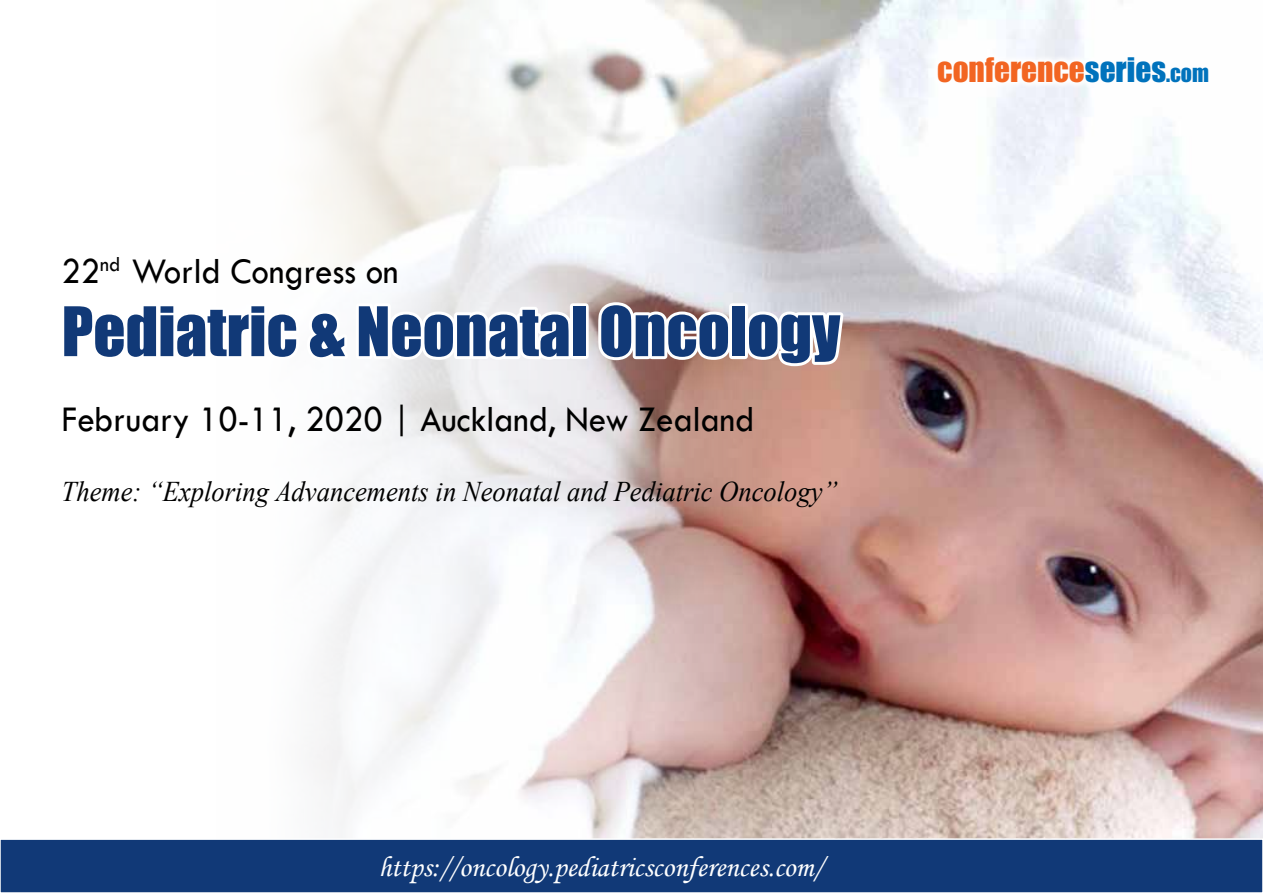
<style>
.page{position:relative;width:1263px;height:893px;background:#fff}
.page>*{position:absolute;margin:0;border:0;box-sizing:border-box;transform-origin:0 0}
.t1{font:63px "Impact";color:#113977}
.t2{font:37.5px "Tw Cen";color:#000;scale:.93 1}
.t3{font:31.2px "Impact";color:#f26522}
.t4{font:29.1px "Monotype Corsiva";color:#fff}
.t5{font:italic 28.5px "Times New Roman";color:#000;scale:.93 1}
.s1{color:#0072bc}
.s2{font-size:21.9px;color:#0072bc}
</style>
<div class="page">
<img style="left:309px;top:0;width:954px;height:838px">
<div style="left:930px;top:50px;width:286px;height:40px;background:#fff"></div>
<div style="left:0;top:838px;width:1263px;height:55px;background:#113977"></div>
<svg style="left:309px;top:292px;width:265px;height:75px"></svg>
<div style="left:570px;top:303px;width:19px;height:56px;border:6px solid #fff"></div>
<svg style="left:594px;top:298px;width:141px;height:67px"></svg>
<div style="left:729px;top:303px;width:19px;height:56px;border:6px solid #fff"></div>
<svg style="left:742px;top:307px;width:105px;height:91px"></svg>
<h2 class="t2" style="left:62px;top:249px;width:364px">22<sup>nd</sup> World Congress on</h2>
<h1 class="t1" style="left:62px;top:283px;width:780px">Pediatric &amp; Neonatal Oncology</h1>
<h2 class="t2" style="left:62px;top:397px;width:746px">February 10-11, 2020 | Auckland, New Zealand</h2>
<p class="t5" style="left:62px;top:472px;width:836px">Theme: “Exploring Advancements in Neonatal and Pediatric Oncology”</p>
<p class="t3" style="left:937px;top:46px;width:273px">conference<span class="s1">series</span><span class="s2">.com</span></p>
<p class="t4" style="left:378px;top:849px;width:446px">https://oncology.pediatricsconferences.com/</p>
</div>
